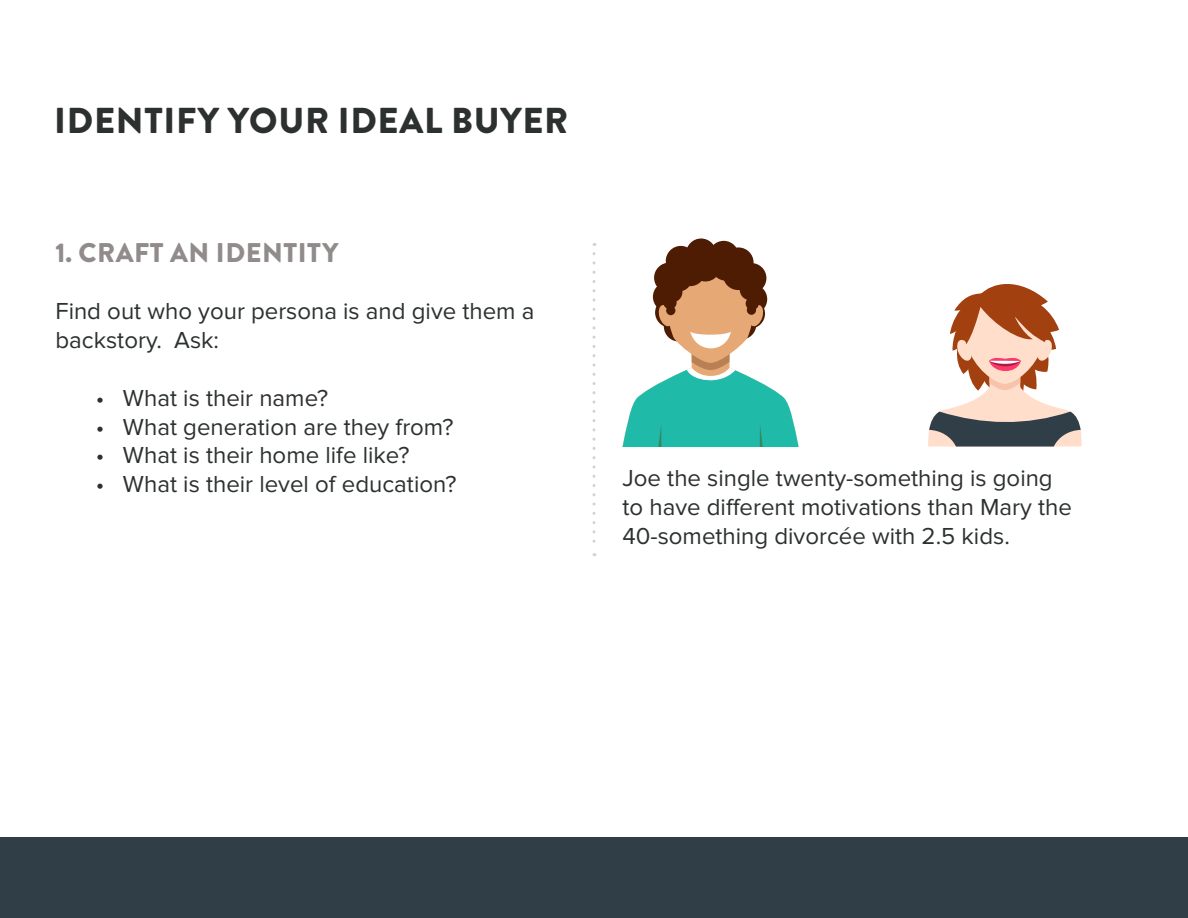
<style>
.page{position:relative;width:1188px;height:918px;background:#fff}
.page>*{position:absolute;margin:0;border:0;box-sizing:border-box;transform-origin:0 0}
.t1{font:900 36px "Brandon Grotesque";letter-spacing:.02em;color:#2c3130}
.t2{font:900 27px "Brandon Grotesque";letter-spacing:.02em;color:#918c8b}
.t3{font:24px/28.8px "Proxima Nova";color:#2c3130}
</style>
<div class="page">
<div style="left:0;top:837px;width:1188px;height:81px;background:#303e48"></div>
<svg style="left:592px;top:254px;width:4px;height:302px"></svg>
<div style="left:723px;top:247px;width:31px;height:31px;background:#4d1c03;border-radius:50%"></div>
<div style="left:709px;top:241px;width:30px;height:30px;background:#4d1c03;border-radius:50%"></div>
<div style="left:686px;top:238px;width:30px;height:31px;background:#4d1c03;border-radius:50%"></div>
<div style="left:666px;top:246px;width:30px;height:30px;background:#4d1c03;border-radius:50%"></div>
<svg style="left:622px;top:256px;width:177px;height:191px"></svg>
<svg style="left:928px;top:284px;width:154px;height:163px"></svg>
<h1 class="t1" style="left:54px;top:95px;width:516px">IDENTIFY YOUR IDEAL BUYER</h1>
<p class="t2" style="left:56px;top:233px;width:284px">1. CRAFT AN IDENTITY</p>
<p class="t3" style="left:56px;top:297px;width:481px">Find out who your persona is and give them a backstory. Ask:</p>
<p class="t3" style="left:96px;top:384px;width:234px">• What is their name?</p>
<p class="t3" style="left:96px;top:413px;width:359px">• What generation are they from?</p>
<p class="t3" style="left:96px;top:441px;width:315px">• What is their home life like?</p>
<p class="t3" style="left:96px;top:470px;width:362px">• What is their level of education?</p>
<p class="t3" style="left:622px;top:464px;width:451px">Joe the single twenty-something is going to have different motivations than Mary the<br>40-something divorcée with 2.5 kids.</p>
</div>
